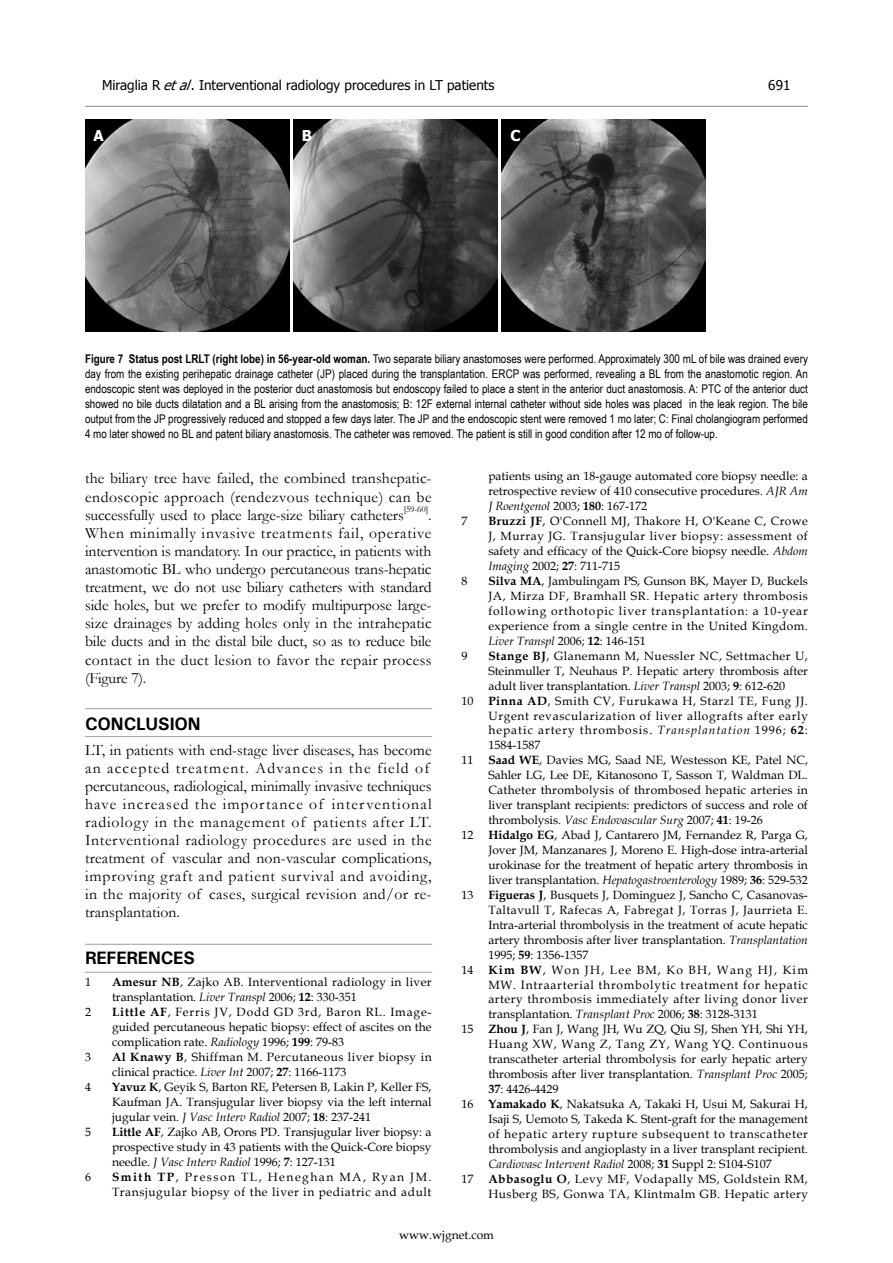
<style>
.page{position:relative;width:893px;height:1263px;background:#fff}
.page>*{position:absolute;margin:0;border:0;box-sizing:border-box;transform-origin:0 0}
.t1{font:700 18px "Univers";letter-spacing:-.01em;color:#000}
.t2{font:15.75px/18.1px "Garamond";letter-spacing:.025em;color:#000;text-align:justify}
.t3{font:700 15px "Tahoma";color:#fff}
.t4{font:13.5px "Tahoma";color:#000}
.t5{font:12px/15px "Book Antiqua";color:#000;text-align:justify}
.t6{font:12px/15px "Arial Narrow";color:#000;text-align:justify}
.t7{font:12px/15px "Book Antiqua";letter-spacing:.025em;color:#000}
.t8{font:12px "Book Antiqua";letter-spacing:.04em;color:#000}
.t9{font:12px/15px "Book Antiqua";letter-spacing:.035em;color:#000}
.t10{font:12px/15px "Book Antiqua";letter-spacing:.05em;color:#000}
.t11{font:italic 12px "Book Antiqua";color:#000}
.t12{font:12px "Book Antiqua";letter-spacing:.065em;color:#000}
.t13{font:9.15px "Garamond";color:#000}
.s1{font-style:italic}
.s2{font-weight:700}
.s3{font-style:normal}
.s4{font-weight:700;font-style:normal}
</style>
<div class="page">
<hr style="left:85px;top:106px;width:723px;height:1px;background:#898989">
<img style="left:85px;top:119px;width:204px;height:212px">
<img style="left:293px;top:119px;width:205px;height:212px">
<img style="left:502px;top:119px;width:204px;height:212px">
<hr style="left:85px;top:708px;width:347px;height:1px;background:#9f9fa0">
<hr style="left:85px;top:736px;width:347px;height:1px;background:#9f9fa0">
<hr style="left:85px;top:944px;width:347px;height:1px;background:#9f9fa0">
<hr style="left:85px;top:972px;width:347px;height:1px;background:#9f9fa0">
<p class="t4" style="left:102px;top:76px;width:394px">Miraglia R <span class="s1">etal</span>. Interventional radiology procedures in LT patients</p>
<p class="t4" style="left:768px;top:76px;width:24px">691</p>
<p class="t3" style="left:94px;top:125px;width:12px">A</p>
<p class="t3" style="left:302px;top:125px;width:12px">B</p>
<p class="t3" style="left:510px;top:125px;width:12px">C</p>
<p class="t6" style="left:85px;top:351px;width:724px"><span class="s2">Figure 7 Status post LRLT (right lobe) in 56-year-old woman.</span> Two separate biliary anastomoses were performed. Approximately 300 mL of bile was drained every day from the existing perihepatic drainage catheter (JP) placed during the transplantation. ERCP was performed, revealing a BL from the anastomotic region. An endoscopic stent was deployed in the posterior duct anastomosis but endoscopy failed to place a stent in the anterior duct anastomosis. A: PTC of the anterior duct showed no bile ducts dilatation and a BL arising from the anastomosis; B: 12F external internal catheter without side holes was placed in the leak region. The bile output from the JP progressively reduced and stopped a few days later. The JP and the endoscopic stent were removed 1 mo later; C: Final cholangiogram performed 4 mo later showed no BL and patent biliary anastomosis. The catheter was removed. The patient is still in good condition after 12 mo of follow-up.</p>
<h2 class="t2" style="left:85px;top:469px;width:348px">the biliary tree have failed, the combined transhepatic&shy;endoscopic approach (rendezvous technique) can be successfully used to place large-size biliary catheters</h2>
<p class="t13" style="left:404px;top:503px;width:26px">[59-60]</p>
<p class="t2" style="left:85px;top:505px;width:348px;text-indent:343px">.<br>When minimally invasive treatments fail, operative intervention is mandatory. In our practice, in patients with anastomotic BL who undergo percutaneous trans-hepatic treatment, we do not use biliary catheters with standard side holes, but we prefer to modify multipurpose large&shy;size drainages by adding holes only in the intrahepatic bile ducts and in the distal bile duct, so as to reduce bile contact in the duct lesion to favor the repair process (Figure 7).</p>
<h1 class="t1" style="left:85px;top:712px;width:117px">CONCLUSION</h1>
<p class="t2" style="left:85px;top:740px;width:348px;text-align:left">LT, in patients with end-stage liver diseases, has become an accepted treatment. Advances in the field of percutaneous, radiological, minimally invasive techniques have increased the importance of interventional radiology in the management of patients after LT.<br>Interventional radiology procedures are used in the treatment of vascular and non-vascular complications, improving graft and patient survival and avoiding, in the majority of cases, surgical revision and/or re&shy;transplantation.</p>
<h1 class="t1" style="left:85px;top:946px;width:111px">REFERENCES</h1>
<p class="t5" style="left:85px;top:974px;width:7px">1</p>
<p class="t7" style="left:112px;top:974px;width:321px"><span class="s2">Amesur NB</span>, Zajko AB. Interventional radiology in liver transplantation. <span class="s1">Liver Transpl</span> 2006; <span class="s2">12</span>: 330-351</p>
<p class="t5" style="left:85px;top:1004px;width:7px">2</p>
<p class="t5" style="left:112px;top:1004px;width:321px"><span class="s2">Little AF</span>, Ferris JV, Dodd GD 3rd, Baron RL. Image&shy;guided percutaneous hepatic biopsy: effect of ascites on the complication rate. <span class="s1">Radiology</span> 1996; <span class="s2">199</span>: 79-83</p>
<p class="t5" style="left:85px;top:1049px;width:7px">3</p>
<p class="t9" style="left:112px;top:1049px;width:321px"><span class="s2">Al Knawy B</span>, Shiffman M. Percutaneous liver biopsy in clinical practice. <span class="s1">Liver Int</span> 2007; <span class="s2">27</span>: 1166-1173</p>
<p class="t5" style="left:85px;top:1079px;width:7px">4</p>
<p class="t5" style="left:112px;top:1079px;width:321px"><span class="s2">Yavuz K</span>, Geyik S, Barton RE, Petersen B, Lakin P, Keller FS, Kaufman JA. Transjugular liver biopsy via the left internal jugular vein. <span class="s1">J Vasc Interv Radiol</span> 2007; <span class="s2">18</span>: 237-241</p>
<p class="t5" style="left:85px;top:1124px;width:7px">5</p>
<p class="t5" style="left:112px;top:1124px;width:321px"><span class="s2">Little AF</span>, Zajko AB, Orons PD. Transjugular liver biopsy: a prospective study in 43 patients with the Quick-Core biopsy needle. <span class="s1">J Vasc Interv Radiol</span> 1996; <span class="s2">7</span>: 127-131</p>
<p class="t5" style="left:85px;top:1169px;width:7px">6</p>
<p class="t10" style="left:112px;top:1169px;width:321px"><span class="s2">Smith TP</span>, Presson TL, Heneghan MA, Ryan JM.<br>Transjugular biopsy of the liver in pediatric and adult</p>
<p class="t5" style="left:488px;top:469px;width:321px">patients using an 18-gauge automated core biopsy needle: a retrospective review of 410 consecutive procedures. <span class="s1">AJR Am J Roentgenol</span> 2003; <span class="s2">180</span>: 167-172</p>
<p class="t5" style="left:461px;top:513px;width:7px">7</p>
<p class="t5" style="left:488px;top:513px;width:321px"><span class="s2">Bruzzi JF</span>, O'Connell MJ, Thakore H, O'Keane C, Crowe J, Murray JG. Transjugular liver biopsy: assessment of safety and efficacy of the Quick-Core biopsy needle. <span class="s1">Abdom Imaging</span> 2002; <span class="s2">27</span>: 711-715</p>
<p class="t5" style="left:461px;top:573px;width:7px">8</p>
<p class="t5" style="left:488px;top:573px;width:321px"><span class="s2">Silva MA</span>, Jambulingam PS, Gunson BK, Mayer D, Buckels JA, Mirza DF, Bramhall SR. Hepatic artery thrombosis following orthotopic liver transplantation: a 10-year experience from a single centre in the United Kingdom.<br><span class="s1">Liver Transpl</span> 2006; <span class="s2">12</span>: 146-151</p>
<p class="t5" style="left:461px;top:648px;width:7px">9</p>
<p class="t5" style="left:488px;top:648px;width:321px"><span class="s2">Stange BJ</span>, Glanemann M, Nuessler NC, Settmacher U, Steinmuller T, Neuhaus P. Hepatic artery thrombosis after adult liver transplantation. <span class="s1">Liver Transpl</span> 2003; <span class="s2">9</span>: 612-620</p>
<p class="t5" style="left:461px;top:693px;width:13px">10</p>
<p class="t5" style="left:488px;top:693px;width:321px"><span class="s2">Pinna AD</span>, Smith CV, Furukawa H, Starzl TE, Fung JJ.<br>Urgent revascularization of liver allografts after early hepatic artery thrombosis. <span class="s1">Transplantation</span> 1996; <span class="s2">62</span>:<br>1584-1587</p>
<p class="t5" style="left:461px;top:752px;width:13px">11</p>
<p class="t5" style="left:488px;top:752px;width:321px"><span class="s2">Saad WE</span>, Davies MG, Saad NE, Westesson KE, Patel NC,</p>
<p class="t5" style="left:488px;top:767px;width:321px">Sahler LG, Lee DE, Kitanosono T, Sasson T, Waldman DL.</p>
<p class="t7" style="left:488px;top:782px;width:321px">Catheter thrombolysis of thrombosed hepatic arteries in</p>
<p class="t5" style="left:488px;top:797px;width:321px">liver transplant recipients: predictors of success and role of</p>
<p class="t5" style="left:488px;top:812px;width:276px">thrombolysis. <span class="s1">Vasc Endovascular Surg</span> 2007; <span class="s2">41</span>: 19-26</p>
<p class="t5" style="left:461px;top:827px;width:348px">12 <span class="s2">Hidalgo EG</span>, Abad J, Cantarero JM, Fernandez R, Parga G,</p>
<p class="t5" style="left:488px;top:842px;width:321px">Jover JM, Manzanares J, Moreno E. High-dose intra-arterial</p>
<p class="t5" style="left:488px;top:857px;width:321px">urokinase for the treatment of hepatic artery thrombosis in</p>
<p class="t5" style="left:488px;top:872px;width:321px">liver transplantation. <span class="s1">Hepatogastroenterology</span> 1989; <span class="s2">36</span>: 529-532</p>
<p class="t5" style="left:461px;top:887px;width:13px">13</p>
<p class="t5" style="left:488px;top:887px;width:321px"><span class="s2">Figueras J</span>, Busquets J, Dominguez J, Sancho C, Casanovas-Taltavull T, Rafecas A, Fabregat J, Torras J, Jaurrieta E.<br>Intra-arterial thrombolysis in the treatment of acute hepatic artery thrombosis after liver transplantation. <span class="s1">Transplantation </span>1995; <span class="s2">59</span>: 1356-1357</p>
<p class="t5" style="left:461px;top:962px;width:13px">14</p>
<p class="t5" style="left:488px;top:962px;width:321px"><span class="s2">Kim BW</span>, Won JH, Lee BM, Ko BH, Wang HJ, Kim MW. Intraarterial thrombolytic treatment for hepatic artery thrombosis immediately after living donor liver transplantation. <span class="s1">Transplant Proc</span> 2006; <span class="s2">38</span>: 3128-3131</p>
<p class="t5" style="left:461px;top:1021px;width:13px">15</p>
<p class="t5" style="left:488px;top:1021px;width:321px"><span class="s2">Zhou J</span>, Fan J, Wang JH, Wu ZQ, Qiu SJ, Shen YH, Shi YH, Huang XW, Wang Z, Tang ZY, Wang YQ. Continuous transcatheter arterial thrombolysis for early hepatic artery thrombosis after liver transplantation. <span class="s1">Transplant Proc</span> 2005; <span class="s2">37</span>: 4426-4429</p>
<p class="t5" style="left:461px;top:1096px;width:13px">16</p>
<p class="t5" style="left:488px;top:1096px;width:321px"><span class="s2">Yamakado K</span>, Nakatsuka A, Takaki H, Usui M, Sakurai H,</p>
<p class="t5" style="left:488px;top:1111px;width:321px">Isaji S, Uemoto S, Takeda K. Stent-graft for the management</p>
<p class="t12" style="left:488px;top:1125px;width:321px">of hepatic artery rupture subsequent to transcatheter</p>
<p class="t5" style="left:488px;top:1141px;width:321px">thrombolysis and angioplasty in a liver transplant recipient.</p>
<p class="t11" style="left:488px;top:1155px;width:285px">Cardiovasc Intervent Radiol <span class="s3">2008;</span> <span class="s4">31</span> <span class="s3">Suppl 2: S104-S107</span></p>
<p class="t8" style="left:461px;top:1170px;width:348px">17 <span class="s2">Abbasoglu O</span>, Levy MF, Vodapally MS, Goldstein RM,</p>
<p class="t8" style="left:488px;top:1185px;width:321px">Husberg BS, Gonwa TA, Klintmalm GB. Hepatic artery</p>
<p class="t5" style="left:399px;top:1227px;width:96px">www.wjgnet.com</p>
</div>
